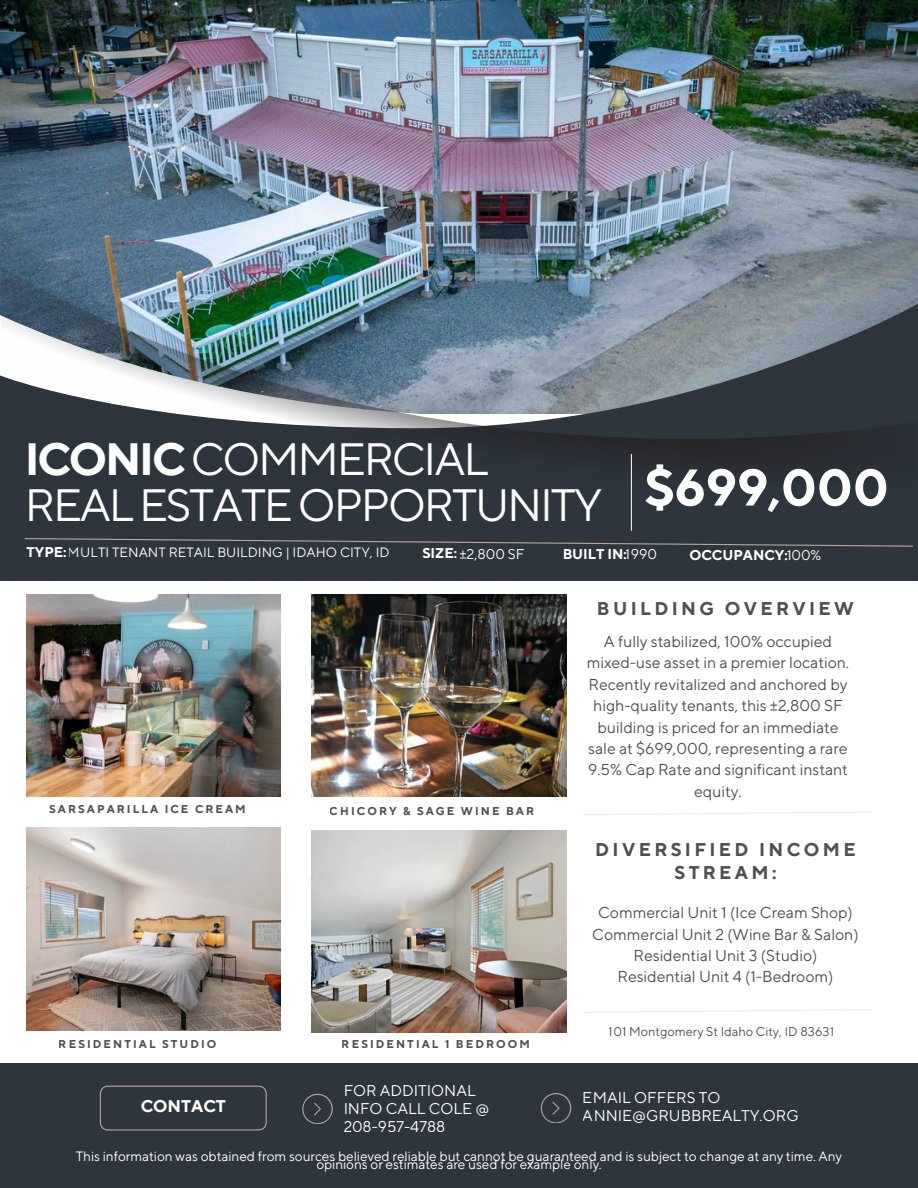
<style>
.page{position:relative;width:918px;height:1188px;background:#fff}
.page>*{position:absolute;margin:0;border:0;box-sizing:border-box;transform-origin:0 0}
.t1{font:700 51.45px "TT Norms Pro";color:#fff}
.t2{font:45.15px/46.2px "TT Norms Pro";letter-spacing:-.05em;color:#fff}
.t3{font:700 18.45px/22.5px "TT Norms Pro";letter-spacing:.185em;color:#505050;text-align:center}
.t4{font:700 16.95px "TT Norms Pro";color:#fff}
.t5{font:15.75px/21.3px "TT Norms Pro";color:#505050;text-align:center}
.t6{font:15.45px/18px "TT Norms Pro";color:#fff}
.t7{font:700 14.1px "TT Norms Pro";color:#fff}
.t8{font:14.1px "TT Norms Pro";color:#fff}
.t9{font:13.5px "TT Norms Pro";color:#fff}
.t10{font:12.75px "TT Norms Pro";color:#505050}
.t11{font:700 11.25px "TT Norms Pro";letter-spacing:.185em;color:#505050}
.s1{font-weight:700}
.s2{font-weight:700;font-size:14.1px}
.s3{font-weight:400}
</style>
<div class="page">
<img style="left:26px;top:594px;width:255px;height:202px">
<img style="left:0;top:0;width:918px;height:304px">
<div style="left:0;top:454px;width:918px;height:127px;background:#2e353d"></div>
<div style="left:0;top:1063px;width:918px;height:125px;background:#2e353d"></div>
<img style="left:1px;top:266px;width:916px;height:251px">
<svg style="left:100px;top:1086px;width:166px;height:45px"></svg>
<svg style="left:24px;top:538px;width:889px;height:9px"></svg>
<svg style="left:583px;top:811px;width:289px;height:4px"></svg>
<svg style="left:302px;top:1094px;width:31px;height:30px"></svg>
<svg style="left:541px;top:1093px;width:30px;height:30px"></svg>
<img style="left:312px;top:594px;width:254px;height:202px">
<img style="left:26px;top:828px;width:255px;height:202px">
<img style="left:312px;top:830px;width:254px;height:203px">
<svg style="left:583px;top:1009px;width:289px;height:4px"></svg>
<hr style="left:631px;top:454px;width:1px;height:77px;background:#ecece9">
<p class="t2" style="left:25px;top:438px;width:579px"><span class="s1">ICONIC</span> COMMERCIAL<br>REAL ESTATE OPPORTUNITY</p>
<h1 class="t1" style="left:644px;top:457px;width:246px">$699,000</h1>
<p class="t9" style="left:27px;top:544px;width:365px"><span class="s2">TYPE:</span>MULTI TENANT RETAIL BUILDING | IDAHO CITY, ID</p>
<p class="t7" style="left:422px;top:544px;width:36px">SIZE:</p>
<p class="t7" style="left:563px;top:546px;width:96px">BUILT IN:<span class="s3">1990</span></p>
<p class="t8" style="left:459px;top:546px;width:67px">±2,800 SF</p>
<p class="t7" style="left:689px;top:547px;width:134px">OCCUPANCY:<span class="s3">100%</span></p>
<p class="t3" style="left:597px;top:598px;width:258px">BUILDING OVERVIEW</p>
<p class="t11" style="left:49px;top:802px;width:198px">SARSAPARILLA ICE CREAM</p>
<p class="t11" style="left:59px;top:1037px;width:159px">RESIDENTIAL STUDIO</p>
<p class="t4" style="left:141px;top:1096px;width:87px">CONTACT</p>
<p class="t11" style="left:330px;top:805px;width:206px">CHICORY &amp; SAGE WINE BAR</p>
<p class="t11" style="left:342px;top:1037px;width:190px">RESIDENTIAL 1 BEDROOM</p>
<p class="t5" style="left:587px;top:631px;width:264px">A fully stabilized, 100% occupied mixed-use asset in a premier location.<br>Recently revitalized and anchored by high-quality tenants, this ±2,800 SF building is priced for an immediate sale at $699,000, representing a rare 9.5% Cap Rate and significant instant equity.</p>
<p class="t3" style="left:595px;top:839px;width:262px">DIVERSIFIED INCOME<br>STREAM:</p>
<p class="t5" style="left:598px;top:903px;width:256px">Commercial Unit 1 (Ice Cream Shop)</p>
<p class="t5" style="left:592px;top:924px;width:268px">Commercial Unit 2 (Wine Bar &amp; Salon)</p>
<p class="t5" style="left:634px;top:946px;width:185px">Residential Unit 3 (Studio)</p>
<p class="t5" style="left:618px;top:967px;width:218px">Residential Unit 4 (1-Bedroom)</p>
<p class="t10" style="left:609px;top:1024px;width:227px">101 Montgomery St Idaho City, ID 83631</p>
<p class="t6" style="left:344px;top:1082px;width:147px">FOR ADDITIONAL<br>INFO CALL COLE @<br>208-957-4788</p>
<p class="t6" style="left:583px;top:1089px;width:217px">EMAIL OFFERS TO<br>ANNIE@GRUBBREALTY.ORG</p>
<p class="t9" style="left:76px;top:1148px;width:768px">This information was obtained from sources believed reliable but cannot be guaranteed and is subject to change at any time. Any</p>
<p class="t9" style="left:316px;top:1156px;width:287px">opinions or estimates are used for example only.</p>
</div>
